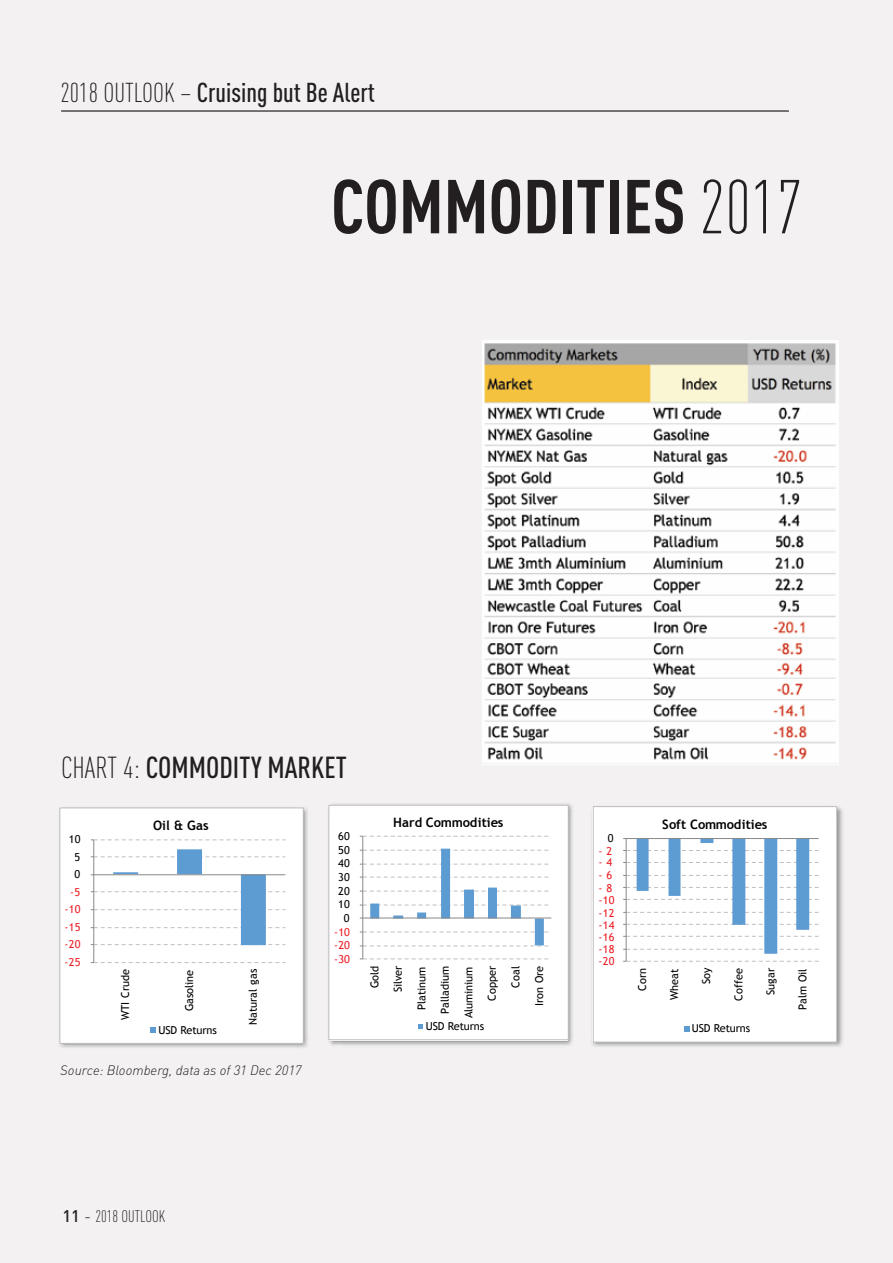
<style>
.page{position:relative;width:893px;height:1263px;background:#f3f1f1}
.page>*{position:absolute;margin:0;border:0;box-sizing:border-box;transform-origin:0 0}
.t1{font:700 75px "DIN Cond";color:#231f20}
.t2{font:500 30px "DIN Cond";color:#231f20}
.t3{font:500 27px "DIN Cond";color:#231f20}
.t4{font:300 16.5px "DIN Cond";color:#231f20}
.t5{font:italic 300 13.5px "DIN";color:#231f20}
.t6{font:700 12.9px "Trebuchet MS";letter-spacing:.005em;color:#010101}
.t7{font:10.95px/23.5px "Trebuchet MS";letter-spacing:-.01em;color:#010101;text-align:right}
.t8{font:10.95px/17.5px "Trebuchet MS";letter-spacing:.02em;color:#ed1d24;text-align:center}
.t9{font:10.95px "Trebuchet MS";letter-spacing:.01em;color:#010101}
.s1{font-weight:300}
.s2{font-family:"DIN";font-weight:500}
.s3{font-family:"DIN"}
</style>
<div class="page">
<hr style="left:61px;top:110px;width:728px;height:2px;background:#231f20">
<img style="left:60px;top:808px;width:248px;height:240px">
<div style="left:60px;top:808px;width:243px;height:235px;background:#fff"></div>
<hr style="left:93px;top:840px;width:1px;height:122px;background:#898989">
<svg style="left:91px;top:962px;width:194px;height:1px"></svg>
<svg style="left:91px;top:849px;width:194px;height:96px"></svg>
<svg style="left:91px;top:839px;width:194px;height:1px"></svg>
<hr style="left:94px;top:874px;width:191px;height:1px;background:#898989">
<svg style="left:150px;top:1027px;width:6px;height:6px"></svg>
<div style="left:59px;top:807px;width:245px;height:237px;border:1px solid #c0bfbf"></div>
<img style="left:328px;top:804px;width:245px;height:242px">
<div style="left:329px;top:805px;width:239px;height:235px;background:#fff"></div>
<hr style="left:362px;top:836px;width:1px;height:123px;background:#898989">
<svg style="left:360px;top:958px;width:189px;height:1px"></svg>
<svg style="left:360px;top:849px;width:191px;height:97px"></svg>
<svg style="left:360px;top:836px;width:189px;height:1px"></svg>
<hr style="left:363px;top:917px;width:188px;height:1px;background:#898989">
<svg style="left:418px;top:1024px;width:5px;height:5px"></svg>
<div style="left:328px;top:805px;width:241px;height:235px;border:1px solid #c0bfbf"></div>
<img style="left:592px;top:806px;width:251px;height:241px">
<div style="left:593px;top:807px;width:244px;height:234px;background:#fff"></div>
<hr style="left:626px;top:838px;width:1px;height:123px;background:#898989">
<svg style="left:623px;top:961px;width:196px;height:1px"></svg>
<svg style="left:623px;top:838px;width:196px;height:116px"></svg>
<hr style="left:626px;top:838px;width:193px;height:1px;background:#898989">
<svg style="left:684px;top:1026px;width:5px;height:5px"></svg>
<div style="left:593px;top:806px;width:244px;height:236px;border:1px solid #c0bfbf"></div>
<img style="left:483px;top:340px;width:355px;height:425px">
<h3 class="t3" style="left:61px;top:76px;width:316px"><span class="s1">2018 OUTLOOK –</span> Cruising but Be Alert</h3>
<h1 class="t1" style="left:331px;top:161px;width:473px">COMMODITIES <span class="s1">2017</span></h1>
<h2 class="t2" style="left:61px;top:749px;width:287px"><span class="s1">CHART 4:</span> COMMODITY MARKET</h2>
<p class="t6" style="left:153px;top:817px;width:57px">Oil &amp; Gas</p>
<p class="t6" style="left:393px;top:814px;width:112px">Hard Commodities</p>
<p class="t6" style="left:662px;top:816px;width:107px">Soft Commodities</p>
<p class="t7" style="left:69px;top:828px;width:13px">10</p>
<p class="t7" style="left:338px;top:824px;width:13px">60</p>
<p class="t7" style="left:608px;top:826px;width:7px">0</p>
<p class="t7" style="left:75px;top:845px;width:7px">5</p>
<p class="t8" style="left:65px;top:883px;width:17px">-5 -10 -15 -20 -25</p>
<p class="t7" style="left:75px;top:863px;width:7px">0</p>
<p class="t7" style="left:114px;top:1020px;width:52px;rotate:-90deg">WTI Crude</p>
<p class="t7" style="left:178px;top:1010px;width:42px;rotate:-90deg">Gasoline</p>
<p class="t9" style="left:247px;top:1025px;width:58px;rotate:-90deg">Natural gas</p>
<p class="t7" style="left:159px;top:1018px;width:60px">USD Returns</p>
<p class="t7" style="left:338px;top:838px;width:13px">50</p>
<p class="t8" style="left:599px;top:842px;width:15px">- 2</p>
<p class="t7" style="left:338px;top:852px;width:13px">40</p>
<p class="t8" style="left:599px;top:853px;width:15px">- 4</p>
<p class="t7" style="left:338px;top:865px;width:13px">30</p>
<p class="t8" style="left:599px;top:866px;width:15px">- 6</p>
<p class="t7" style="left:338px;top:879px;width:13px">20</p>
<p class="t7" style="left:338px;top:893px;width:13px">10</p>
<p class="t8" style="left:334px;top:925px;width:17px;line-height:13.6px;text-align:justify">-10 -20 -30</p>
<p class="t7" style="left:344px;top:906px;width:7px">0</p>
<p class="t7" style="left:363px;top:1018px;width:54px;rotate:-90deg">Gold<br>Silver<br>Platinum<br>Palladium<br>Aluminium<br>Copper<br>Coal<br>Iron Ore</p>
<p class="t8" style="left:599px;top:879px;width:15px">- 8</p>
<p class="t8" style="left:599px;top:891px;width:17px">-10</p>
<p class="t8" style="left:599px;top:904px;width:17px">-12</p>
<p class="t8" style="left:599px;top:917px;width:17px">-14</p>
<p class="t8" style="left:599px;top:929px;width:17px">-16</p>
<p class="t8" style="left:599px;top:941px;width:17px">-18</p>
<p class="t8" style="left:599px;top:953px;width:17px">-20</p>
<p class="t7" style="left:631px;top:991px;width:24px;rotate:-90deg">Corn</p>
<p class="t7" style="left:663px;top:999px;width:33px;rotate:-90deg">Wheat</p>
<p class="t7" style="left:695px;top:984px;width:18px;rotate:-90deg">Soy</p>
<p class="t7" style="left:727px;top:1001px;width:34px;rotate:-90deg">Coffee</p>
<p class="t7" style="left:759px;top:995px;width:29px;rotate:-90deg">Sugar</p>
<p class="t7" style="left:791px;top:1009px;width:43px;rotate:-90deg">Palm Oil</p>
<p class="t7" style="left:426px;top:1015px;width:60px">USD Returns</p>
<p class="t7" style="left:692px;top:1017px;width:60px">USD Returns</p>
<p class="t5" style="left:60px;top:1061px;width:243px">Source: Bloomberg, data as of 31 Dec 2017</p>
<h3 class="t4" style="left:62px;top:1206px;width:104px"><span class="s2">11</span> <span class="s3">-</span> 2018 OUTLOOK</h3>
</div>
